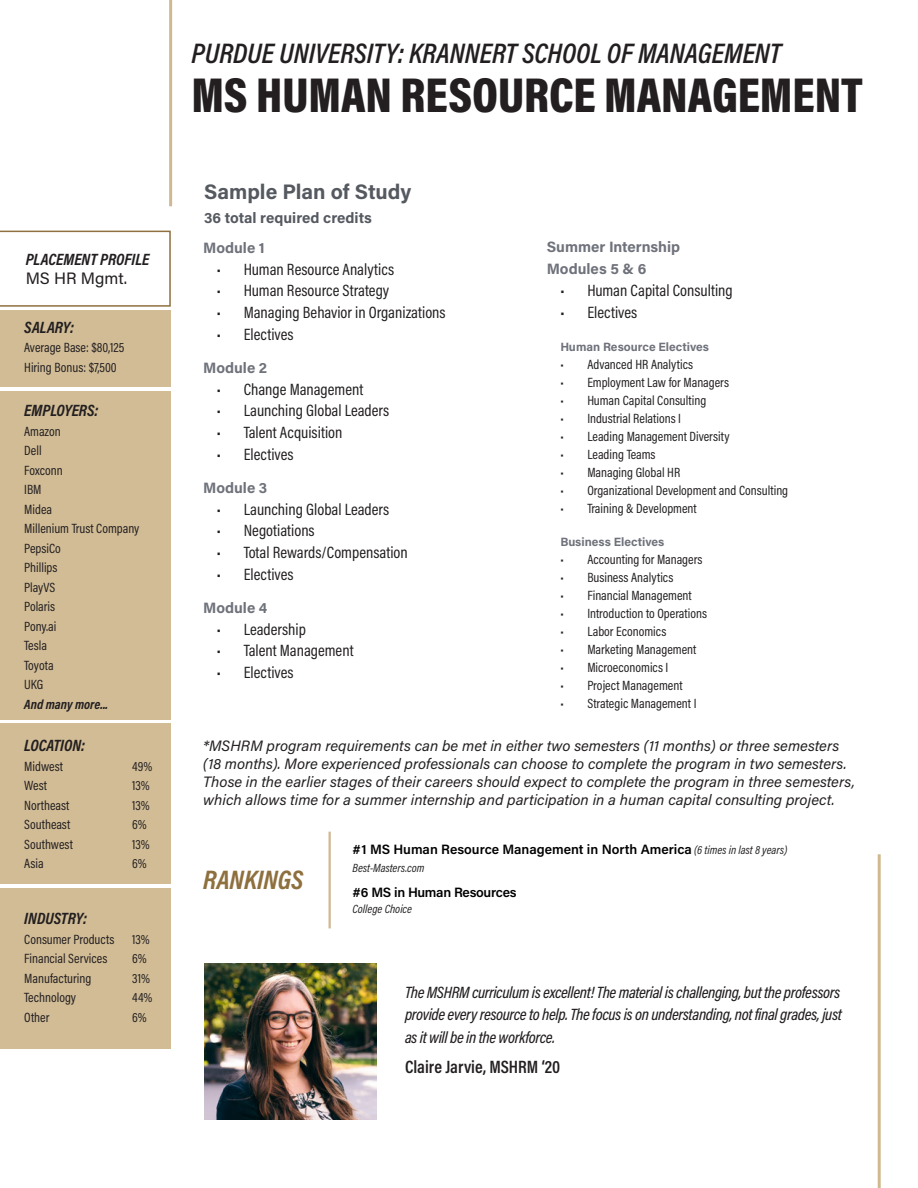
<style>
.page{position:relative;width:918px;height:1188px;background:#fff}
.page>*{position:absolute;margin:0;border:0;box-sizing:border-box;transform-origin:0 0}
.t1{font:900 49.5px "Acumin Pro Cond";color:#231f20}
.t2{font:italic 600 28.5px "Acumin Pro Cond";color:#231f20}
.t3{font:italic 700 27px "Acumin Pro Cond";color:#8e6f3e}
.t4{font:700 21px "Acumin Pro";color:#555960}
.t5{font:600 18px "Acumin Pro Cond";color:#231f20}
.t6{font:16.5px "Acumin Pro Cond";color:#231f20}
.t7{font:italic 500 16.5px/22.5px "Acumin Pro Cond";letter-spacing:-.02em;color:#231f20;text-align:justify}
.t8{font:italic 700 16.5px "Acumin Pro Cond";letter-spacing:-.005em;color:#231f20}
.t9{font:16.5px "Acumin Pro";letter-spacing:-.005em;color:#231f20}
.t10{font:italic 15px/18px "Acumin Pro";color:#231f20}
.t11{font:700 15px/22.5px "Acumin Pro";color:#6f727b}
.t12{font:700 15px "Acumin Pro";color:#555960}
.t13{font:13.5px/19.5px "Acumin Pro Cond";color:#231f20;text-align:justify}
.t14{font:600 13.5px "Acumin Pro";letter-spacing:-.005em;color:#000}
.t15{font:italic 700 13.5px "Acumin Pro Cond";color:#231f20}
.t16{font:700 12px "Acumin Pro";color:#6f727b}
.t17{font:italic 12px "Acumin Pro Cond";color:#231f20}
.s1{font-family:"Acumin Pro Cond";font-weight:400;font-style:italic;font-size:12px;color:#231f20}
</style>
<div class="page">
<svg style="left:0;top:231px;width:171px;height:76px"></svg>
<hr style="left:169px;top:0;width:3px;height:206px;background:#cfb991">
<div style="left:0;top:391px;width:171px;height:328px;background:#d1bc96"></div>
<div style="left:0;top:311px;width:171px;height:76px;background:#d1bc96"></div>
<hr style="left:329px;top:832px;width:2px;height:96px;background:#cfb991">
<img style="left:204px;top:963px;width:173px;height:157px">
<hr style="left:878px;top:854px;width:3px;height:334px;background:#cfb991">
<div style="left:0;top:723px;width:171px;height:161px;background:#d1bc96"></div>
<div style="left:0;top:888px;width:171px;height:161px;background:#d1bc96"></div>
<h2 class="t8" style="left:26px;top:248px;width:125px">PLACEMENT PROFILE</h2>
<p class="t9" style="left:26px;top:267px;width:103px">MS HR Mgmt.</p>
<h3 class="t8" style="left:24px;top:316px;width:51px">SALARY:</h3>
<p class="t13" style="left:24px;top:338px;width:102px">Average Base: $80,125</p>
<p class="t13" style="left:24px;top:357px;width:94px">Hiring Bonus: $7,500</p>
<h3 class="t8" style="left:24px;top:400px;width:76px">EMPLOYERS:</h3>
<p class="t13" style="left:24px;top:421px;width:38px">Amazon</p>
<p class="t13" style="left:24px;top:441px;width:19px">Dell</p>
<p class="t13" style="left:24px;top:460px;width:40px">Foxconn</p>
<p class="t13" style="left:24px;top:480px;width:19px">IBM</p>
<p class="t13" style="left:24px;top:499px;width:29px">Midea</p>
<p class="t13" style="left:24px;top:519px;width:117px">Millenium Trust Company</p>
<p class="t13" style="left:24px;top:538px;width:38px">PepsiCo</p>
<p class="t13" style="left:24px;top:558px;width:35px">Phillips</p>
<p class="t13" style="left:24px;top:577px;width:33px">PlayVS</p>
<p class="t13" style="left:24px;top:597px;width:34px">Polaris Pony.ai Tesla</p>
<p class="t13" style="left:24px;top:655px;width:31px">Toyota</p>
<p class="t13" style="left:24px;top:675px;width:21px">UKG</p>
<p class="t15" style="left:24px;top:695px;width:85px">And many more...</p>
<h3 class="t8" style="left:24px;top:735px;width:62px">LOCATION:</h3>
<p class="t13" style="left:24px;top:756px;width:40px">Midwest</p>
<p class="t13" style="left:132px;top:756px;width:22px">49%</p>
<p class="t13" style="left:24px;top:776px;width:24px">West</p>
<p class="t13" style="left:132px;top:776px;width:19px">13%</p>
<p class="t13" style="left:24px;top:795px;width:47px">Northeast</p>
<p class="t13" style="left:132px;top:795px;width:19px">13%</p>
<p class="t13" style="left:24px;top:815px;width:48px">Southeast</p>
<p class="t13" style="left:132px;top:815px;width:16px">6%</p>
<p class="t13" style="left:24px;top:834px;width:50px">Southwest</p>
<p class="t13" style="left:132px;top:834px;width:19px">13%</p>
<p class="t13" style="left:24px;top:854px;width:21px">Asia</p>
<p class="t13" style="left:132px;top:854px;width:16px">6%</p>
<h3 class="t8" style="left:24px;top:908px;width:64px">INDUSTRY:</h3>
<p class="t13" style="left:24px;top:929px;width:92px">Consumer Products</p>
<p class="t13" style="left:132px;top:929px;width:19px">13%</p>
<p class="t13" style="left:24px;top:949px;width:85px">Financial Services</p>
<p class="t13" style="left:132px;top:949px;width:16px">6%</p>
<p class="t13" style="left:24px;top:968px;width:69px">Manufacturing</p>
<p class="t13" style="left:132px;top:968px;width:19px">31%</p>
<p class="t13" style="left:24px;top:988px;width:53px">Technology</p>
<p class="t13" style="left:132px;top:988px;width:22px">44%</p>
<p class="t13" style="left:24px;top:1007px;width:27px">Other</p>
<p class="t13" style="left:132px;top:1007px;width:16px">6%</p>
<h2 class="t2" style="left:192px;top:34px;width:591px">PURDUE UNIVERSITY: KRANNERT SCHOOL OF MANAGEMENT</h2>
<h1 class="t1" style="left:192px;top:63px;width:673px">MS HUMAN RESOURCE MANAGEMENT</h1>
<h2 class="t4" style="left:204px;top:177px;width:209px">Sample Plan of Study</h2>
<p class="t12" style="left:204px;top:207px;width:169px">36 total required credits</p>
<h3 class="t11" style="left:203px;top:236px;width:63px">Module 1</h3>
<p class="t6" style="left:217px;top:258px;width:179px">• Human Resource Analytics</p>
<p class="t6" style="left:217px;top:280px;width:174px">• Human Resource Strategy</p>
<p class="t6" style="left:217px;top:302px;width:230px">• Managing Behavior in Organizations</p>
<p class="t6" style="left:217px;top:324px;width:78px">• Electives</p>
<h3 class="t11" style="left:203px;top:356px;width:66px">Module 2</h3>
<p class="t6" style="left:217px;top:378px;width:148px">• Change Management</p>
<p class="t6" style="left:217px;top:400px;width:174px">• Launching Global Leaders</p>
<p class="t6" style="left:217px;top:422px;width:127px">• Talent Acquisition</p>
<p class="t6" style="left:217px;top:444px;width:78px">• Electives</p>
<h3 class="t11" style="left:203px;top:476px;width:66px">Module 3</h3>
<p class="t6" style="left:217px;top:498px;width:174px">• Launching Global Leaders</p>
<p class="t6" style="left:217px;top:520px;width:100px">• Negotiations</p>
<p class="t6" style="left:217px;top:542px;width:193px">• Total Rewards/Compensation</p>
<p class="t6" style="left:217px;top:564px;width:78px">• Electives</p>
<h3 class="t11" style="left:203px;top:596px;width:66px">Module 4</h3>
<p class="t6" style="left:217px;top:618px;width:91px">• Leadership</p>
<p class="t6" style="left:217px;top:640px;width:138px">• Talent Management</p>
<p class="t6" style="left:217px;top:662px;width:78px">• Electives</p>
<h3 class="t11" style="left:547px;top:235px;width:135px">Summer Internship<br>Modules 5 &amp; 6</h3>
<p class="t6" style="left:560px;top:280px;width:174px">• Human Capital Consulting</p>
<p class="t6" style="left:560px;top:301px;width:78px">• Electives</p>
<h4 class="t16" style="left:560px;top:338px;width:150px">Human Resource Electives</h4>
<p class="t13" style="left:560px;top:354px;width:134px">• Advanced HR Analytics</p>
<p class="t13" style="left:560px;top:372px;width:170px">• Employment Law for Managers</p>
<p class="t13" style="left:560px;top:390px;width:148px">• Human Capital Consulting</p>
<p class="t13" style="left:560px;top:408px;width:122px">• Industrial Relations I</p>
<p class="t13" style="left:560px;top:426px;width:171px">• Leading Management Diversity</p>
<p class="t13" style="left:560px;top:444px;width:97px">• Leading Teams</p>
<p class="t13" style="left:560px;top:462px;width:121px">• Managing Global HR</p>
<p class="t13" style="left:560px;top:480px;width:229px">• Organizational Development and Consulting</p>
<p class="t13" style="left:560px;top:498px;width:138px">• Training &amp; Development</p>
<h4 class="t16" style="left:560px;top:533px;width:106px">Business Electives</h4>
<p class="t13" style="left:560px;top:549px;width:144px">• Accounting for Managers</p>
<p class="t13" style="left:560px;top:567px;width:115px">• Business Analytics</p>
<p class="t13" style="left:560px;top:585px;width:133px">• Financial Management</p>
<p class="t13" style="left:560px;top:603px;width:148px">• Introduction to Operations</p>
<p class="t13" style="left:560px;top:621px;width:107px">• Labor Economics</p>
<p class="t13" style="left:560px;top:639px;width:138px">• Marketing Management</p>
<p class="t13" style="left:560px;top:657px;width:110px">• Microeconomics I</p>
<p class="t13" style="left:560px;top:675px;width:124px">• Project Management</p>
<p class="t13" style="left:560px;top:693px;width:138px">• Strategic Management I</p>
<p class="t10" style="left:203px;top:736px;width:653px">*MSHRM program requirements can be met in either two semesters (11 months) or three semesters (18 months). More experienced professionals can choose to complete the program in two semesters.<br>Those in the earlier stages of their careers should expect to complete the program in three semesters, which allows time for a summer internship and participation in a human capital consulting project.</p>
<h2 class="t3" style="left:203px;top:862px;width:102px">RANKINGS</h2>
<p class="t14" style="left:353px;top:840px;width:436px">#1 MS Human Resource Management in North America <span class="s1">(6 times in last 8 years)</span></p>
<p class="t17" style="left:353px;top:860px;width:73px">Best-Masters.com</p>
<p class="t14" style="left:353px;top:882px;width:166px">#6 MS in Human Resources</p>
<p class="t17" style="left:353px;top:901px;width:61px">College Choice</p>
<p class="t7" style="left:405px;top:981px;width:438px">The MSHRM curriculum is excellent! The material is challenging, but the professors provide every resource to help. The focus is on understanding, not final grades, just as it will be in the workforce.</p>
<p class="t5" style="left:405px;top:1055px;width:157px">Claire Jarvie, MSHRM ‘20</p>
</div>
